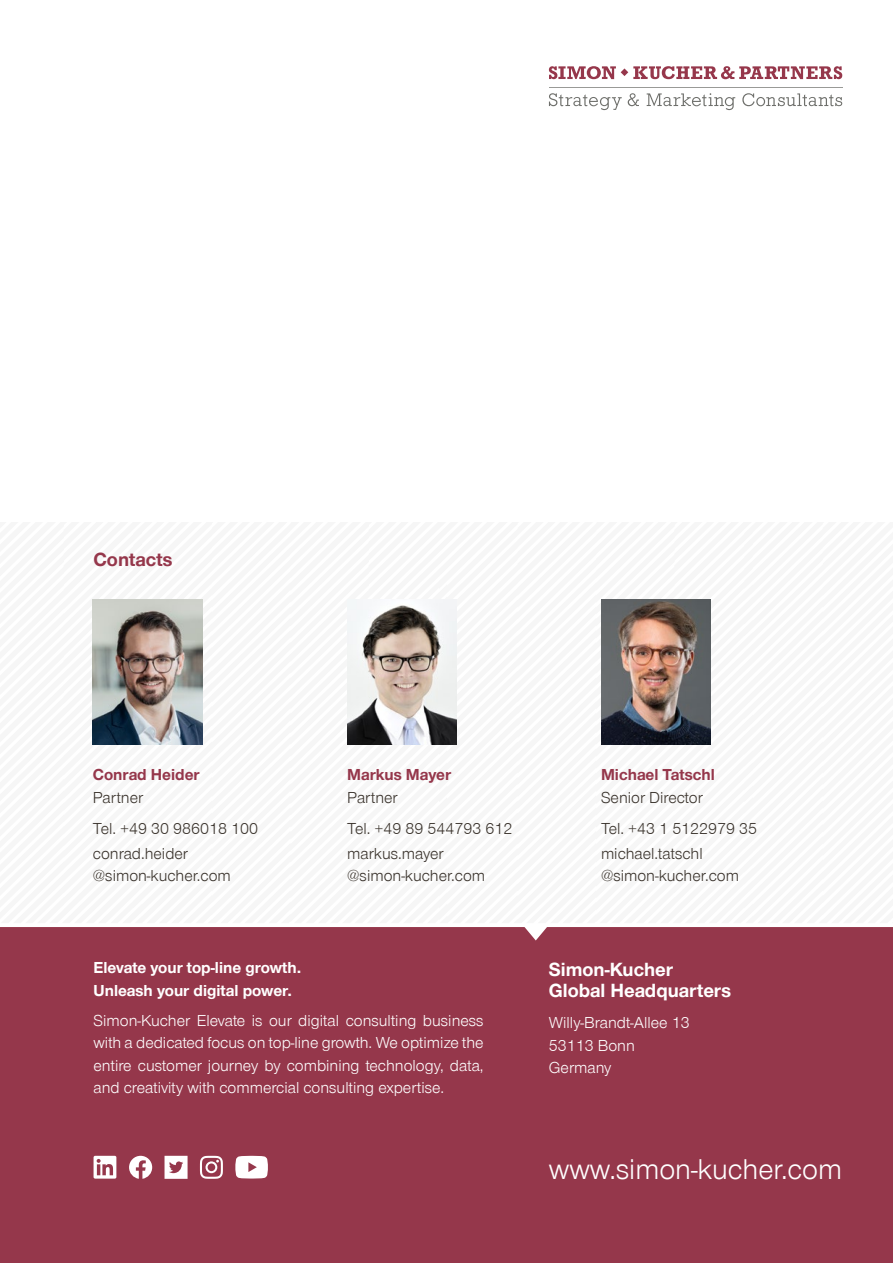
<style>
.page{position:relative;width:893px;height:1263px;background:#fff}
.page>*{position:absolute;margin:0;border:0;box-sizing:border-box;transform-origin:0 0}
.t1{font:27px "Simon Kucher";color:#fff}
.t2{font:700 18px/21px "Simon Kucher";color:#fff}
.t3{font:700 18px "Simon Kucher";color:#95374b}
.t4{font:15px/22.5px "Simon Kucher";color:#fff}
.t5{font:15px/31px "Simon Kucher";color:#39322b}
.t6{font:700 15px/22.5px "Simon Kucher";color:#fff}
.t7{font:700 15px "Simon Kucher";color:#95374b}
</style>
<div class="page">
<div style="left:0;top:927px;width:893px;height:336px;background:#95374b"></div>
<svg style="left:549px;top:93px;width:73px;height:17px"></svg>
<svg style="left:628px;top:93px;width:11px;height:13px"></svg>
<svg style="left:647px;top:93px;width:88px;height:17px"></svg>
<svg style="left:742px;top:93px;width:100px;height:13px"></svg>
<hr style="left:549px;top:87px;width:293px;height:1px;background:#999a97">
<svg style="left:549px;top:66px;width:293px;height:13px"></svg>
<svg style="left:129px;top:1156px;width:23px;height:23px"></svg>
<svg style="left:94px;top:1156px;width:22px;height:22px"></svg>
<svg style="left:165px;top:1156px;width:23px;height:23px"></svg>
<svg style="left:200px;top:1156px;width:23px;height:23px"></svg>
<svg style="left:235px;top:1156px;width:33px;height:22px"></svg>
<img style="left:93px;top:600px;width:109px;height:144px">
<img style="left:601px;top:600px;width:109px;height:144px">
<img style="left:347px;top:600px;width:109px;height:144px">
<p class="t3" style="left:94px;top:549px;width:80px">Contacts</p>
<p class="t7" style="left:93px;top:766px;width:108px">Conrad Heider</p>
<p class="t5" style="left:93px;top:782px;width:167px">Partner<br>Tel. +49 30 986018 100</p>
<p class="t5" style="left:93px;top:842px;width:139px;line-height:22.5px">conrad.heider @simon-kucher.com</p>
<p class="t7" style="left:347px;top:766px;width:105px">Markus Mayer</p>
<p class="t5" style="left:347px;top:782px;width:167px">Partner<br>Tel. +49 89 544793 612</p>
<p class="t5" style="left:347px;top:842px;width:139px;line-height:22.5px">markus.mayer @simon-kucher.com</p>
<p class="t6" style="left:94px;top:957px;width:209px">Elevate your top-line growth.<br>Unleash your digital power.</p>
<p class="t4" style="left:94px;top:1009px;width:392px;text-align:justify">Simon-Kucher Elevate is our digital consulting business with a dedicated focus on top-line growth. We optimize the entire customer journey by combining technology, data, and creativity with commercial consulting expertise.</p>
<p class="t7" style="left:601px;top:766px;width:115px">Michael Tatschl</p>
<p class="t5" style="left:601px;top:782px;width:158px">Senior Director<br>Tel. +43 1 5122979 35</p>
<p class="t5" style="left:601px;top:842px;width:139px;line-height:22.5px">michael.tatschl @simon-kucher.com</p>
<p class="t2" style="left:549px;top:959px;width:184px">Simon-Kucher<br>Global Headquarters</p>
<p class="t4" style="left:549px;top:1012px;width:142px">Willy-Brandt-Allee 13<br>53113 Bonn<br>Germany</p>
<h1 class="t1" style="left:549px;top:1154px;width:295px">www.simon-kucher.com</h1>
</div>
